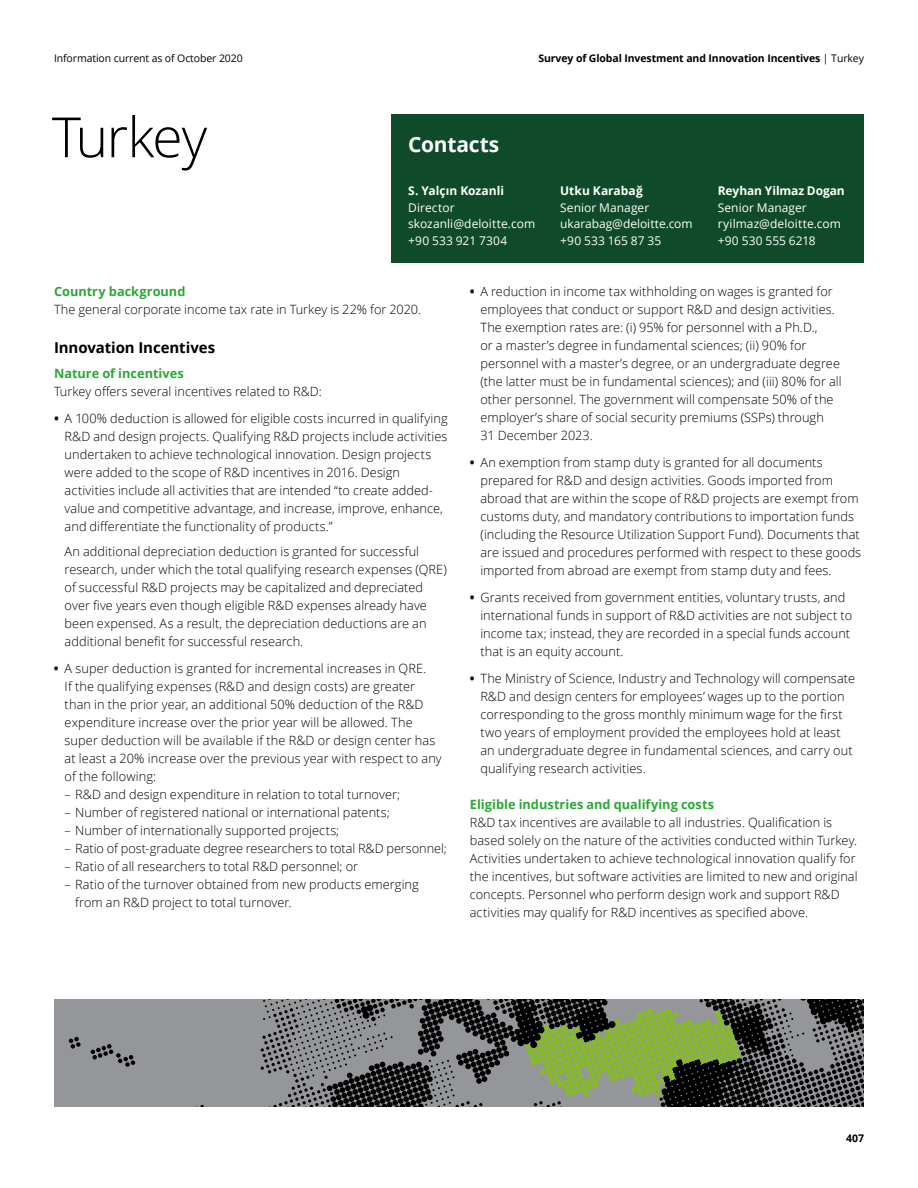
<style>
.page{position:relative;width:918px;height:1188px;background:#fff}
.page>*{position:absolute;margin:0;border:0;box-sizing:border-box;transform-origin:0 0}
.t1{font:300 55.5px "Open Sans";letter-spacing:-.03em;color:#000}
.t2{font:700 21px "Open Sans";letter-spacing:-.01em;color:#fff}
.t3{font:700 15px "Open Sans";letter-spacing:-.005em;color:#000}
.t4{font:300 12.75px/18px "Open Sans";letter-spacing:.005em;color:#000}
.t5{font:700 12.75px "Open Sans";color:#2ba835}
.t6{font:12px/16.5px "Open Sans";letter-spacing:.005em;color:#fff}
.t7{font:700 12px "Open Sans";color:#fff}
.t8{font:700 10.5px "Open Sans";letter-spacing:-.01em;color:#000}
.t9{font:10.5px "Open Sans";letter-spacing:-.01em;color:#000}
.s1{font-weight:400}
.s2{font-weight:700}
</style>
<div class="page">
<div style="left:54px;top:999px;width:810px;height:108px;background:#94969a"></div>
<svg style="left:69px;top:1037px;width:12px;height:12px"></svg>
<svg style="left:91px;top:1044px;width:44px;height:23px"></svg>
<svg style="left:261px;top:999px;width:603px;height:108px"></svg>
<div style="left:392px;top:115px;width:472px;height:148px;background:#0f4a2b"></div>
<p class="t9" style="left:54px;top:51px;width:190px">Information current as of October 2020</p>
<p class="t8" style="left:538px;top:51px;width:327px">Survey of Global Investment and Innovation Incentives <span class="s1">| Turkey</span></p>
<h1 class="t1" style="left:52px;top:99px;width:157px">Turkey</h1>
<h2 class="t2" style="left:408px;top:129px;width:92px">Contacts</h2>
<p class="t7" style="left:408px;top:182px;width:97px">S. Yalçın Kozanli</p>
<p class="t6" style="left:408px;top:199px;width:128px">Director skozanli@deloitte.com +90 533 921 7304</p>
<p class="t7" style="left:560px;top:182px;width:84px">Utku Karabağ</p>
<p class="t6" style="left:560px;top:199px;width:134px">Senior Manager ukarabag@deloitte.com +90 533 165 87 35</p>
<p class="t7" style="left:718px;top:182px;width:129px">Reyhan Yilmaz Dogan</p>
<p class="t6" style="left:718px;top:199px;width:125px">Senior Manager ryilmaz@deloitte.com +90 530 555 6218</p>
<p class="t5" style="left:54px;top:282px;width:133px">Country background</p>
<p class="t4" style="left:54px;top:300px;width:369px">The general corporate income tax rate in Turkey is 22% for 2020.</p>
<p class="t3" style="left:54px;top:337px;width:163px">Innovation Incentives</p>
<p class="t5" style="left:54px;top:364px;width:131px">Nature of incentives</p>
<p class="t4" style="left:54px;top:382px;width:269px">Turkey offers several incentives related to R&amp;D:</p>
<p class="t4" style="left:65px;top:409px;width:385px;text-indent:-11px"><span class="s2">•</span> A 100% deduction is allowed for eligible costs incurred in qualifying R&amp;D and design projects. Qualifying R&amp;D projects include activities undertaken to achieve technological innovation. Design projects were added to the scope of R&amp;D incentives in 2016. Design activities include all activities that are intended “to create added&shy;value and competitive advantage, and increase, improve, enhance, and differentiate the functionality of products.”</p>
<p class="t4" style="left:65px;top:542px;width:384px">An additional depreciation deduction is granted for successful research, under which the total qualifying research expenses (QRE) of successful R&amp;D projects may be capitalized and depreciated over five years even though eligible R&amp;D expenses already have been expensed. As a result, the depreciation deductions are an additional benefit for successful research.</p>
<p class="t4" style="left:65px;top:659px;width:379px;text-indent:-11px"><span class="s2">•</span> A super deduction is granted for incremental increases in QRE.<br>If the qualifying expenses (R&amp;D and design costs) are greater than in the prior year, an additional 50% deduction of the R&amp;D expenditure increase over the prior year will be allowed. The super deduction will be available if the R&amp;D or design center has at least a 20% increase over the previous year with respect to any of the following:</p>
<p class="t4" style="left:65px;top:785px;width:337px">– R&amp;D and design expenditure in relation to total turnover;</p>
<p class="t4" style="left:65px;top:803px;width:327px">– Number of registered national or international patents;</p>
<p class="t4" style="left:65px;top:821px;width:276px">– Number of internationally supported projects;</p>
<p class="t4" style="left:65px;top:839px;width:384px">– Ratio of post-graduate degree researchers to total R&amp;D personnel;</p>
<p class="t4" style="left:65px;top:857px;width:295px">– Ratio of all researchers to total R&amp;D personnel; or</p>
<p class="t4" style="left:75px;top:875px;width:345px;text-indent:-11px">– Ratio of the turnover obtained from new products emerging from an R&amp;D project to total turnover.</p>
<p class="t4" style="left:480px;top:282px;width:363px;text-indent:-11px"><span class="s2">•</span> A reduction in income tax withholding on wages is granted for employees that conduct or support R&amp;D and design activities.<br>The exemption rates are: (i) 95% for personnel with a Ph.D.,<br>or a master’s degree in fundamental sciences; (ii) 90% for personnel with a master’s degree, or an undergraduate degree (the latter must be in fundamental sciences); and (iii) 80% for all other personnel. The government will compensate 50% of the employer’s share of social security premiums (SSPs) through<br>31 December 2023.</p>
<p class="t4" style="left:480px;top:453px;width:382px;text-indent:-11px"><span class="s2">•</span> An exemption from stamp duty is granted for all documents prepared for R&amp;D and design activities. Goods imported from abroad that are within the scope of R&amp;D projects are exempt from customs duty, and mandatory contributions to importation funds (including the Resource Utilization Support Fund). Documents that are issued and procedures performed with respect to these goods imported from abroad are exempt from stamp duty and fees.</p>
<p class="t4" style="left:480px;top:588px;width:373px;text-indent:-11px"><span class="s2">•</span> Grants received from government entities, voluntary trusts, and international funds in support of R&amp;D activities are not subject to income tax; instead, they are recorded in a special funds account that is an equity account.</p>
<p class="t4" style="left:480px;top:669px;width:376px;text-indent:-11px"><span class="s2">•</span> The Ministry of Science, Industry and Technology will compensate R&amp;D and design centers for employees’ wages up to the portion corresponding to the gross monthly minimum wage for the first two years of employment provided the employees hold at least an undergraduate degree in fundamental sciences, and carry out qualifying research activities.</p>
<p class="t5" style="left:470px;top:795px;width:246px">Eligible industries and qualifying costs</p>
<p class="t4" style="left:470px;top:813px;width:389px">R&amp;D tax incentives are available to all industries. Qualification is based solely on the nature of the activities conducted within Turkey.<br>Activities undertaken to achieve technological innovation qualify for the incentives, but software activities are limited to new and original concepts. Personnel who perform design work and support R&amp;D activities may qualify for R&amp;D incentives as specified above.</p>
<p class="t8" style="left:846px;top:1131px;width:19px">407</p>
</div>
